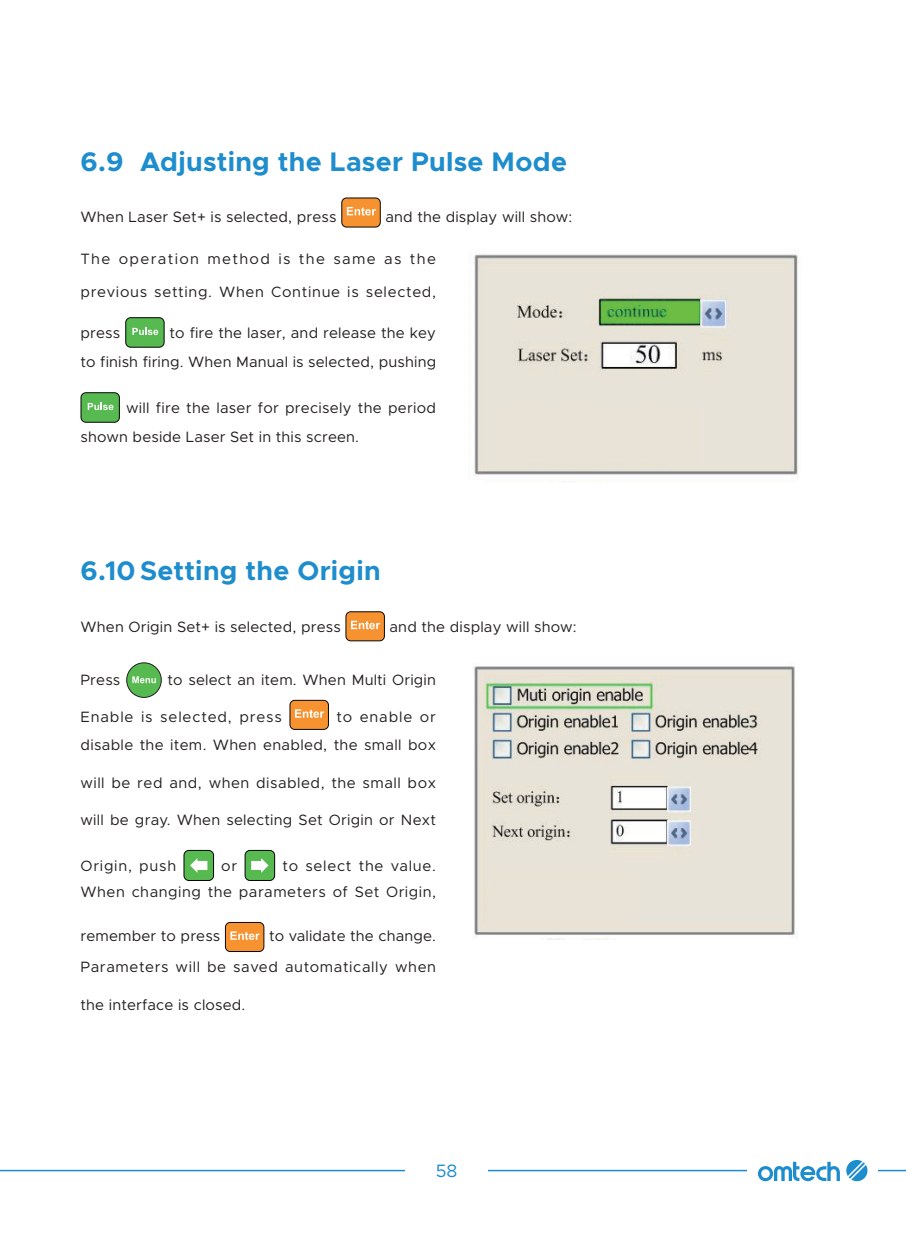
<style>
.page{position:relative;width:906px;height:1238px;background:#fff}
.page>*{position:absolute;margin:0;border:0;box-sizing:border-box;transform-origin:0 0}
.t1{font:700 27px "Metropolis";letter-spacing:.01em;color:#1e8dcd}
.t2{font:18px "Metropolis";color:#1e8dcd}
.t3{font:15px/29.7px "Metropolis";letter-spacing:.015em;color:#231f20;text-align:right}
.t4{font:15px/26.4px "Metropolis";letter-spacing:.035em;color:#231f20;text-align:right}
.t5{font:15px/31px "Metropolis";letter-spacing:.04em;color:#231f20;text-align:right}
.t6{font:15px "Metropolis";letter-spacing:.045em;color:#231f20}
.t7{font:15px "Metropolis";letter-spacing:.09em;color:#231f20}
.t8{font:15px "Metropolis";letter-spacing:.055em;color:#231f20}
.t9{font:15px "Metropolis";letter-spacing:.05em;color:#231f20}
</style>
<div class="page">
<hr style="left:0;top:1169px;width:906px;height:2px;background:#1e8dcd">
<div style="left:747px;top:1149px;width:131px;height:42px;background:#fff"></div>
<svg style="left:758px;top:1161px;width:82px;height:20px"></svg>
<svg style="left:846px;top:1160px;width:21px;height:21px"></svg>
<div style="left:405px;top:1161px;width:83px;height:18px;background:#fff"></div>
<img style="left:474px;top:250px;width:325px;height:232px">
<div style="left:496px;top:406px;width:207px;height:56px;background:#e9e3d7"></div>
<svg style="left:341px;top:197px;width:40px;height:30px"></svg>
<svg style="left:125px;top:317px;width:40px;height:31px"></svg>
<svg style="left:80px;top:392px;width:40px;height:31px"></svg>
<svg style="left:345px;top:611px;width:40px;height:30px"></svg>
<img style="left:473px;top:666px;width:324px;height:273px">
<div style="left:489px;top:868px;width:148px;height:59px;background:#e9e3d7"></div>
<svg style="left:126px;top:662px;width:36px;height:36px"></svg>
<svg style="left:289px;top:699px;width:40px;height:31px"></svg>
<svg style="left:183px;top:849px;width:31px;height:32px"></svg>
<svg style="left:244px;top:849px;width:31px;height:32px"></svg>
<svg style="left:225px;top:922px;width:39px;height:30px"></svg>
<h1 class="t1" style="left:80px;top:144px;width:488px">6.9 Adjusting the Laser Pulse Mode</h1>
<p class="t3" style="left:80px;top:202px;width:258px">When Laser Set+ is selected, press</p>
<p class="t3" style="left:385px;top:202px;width:188px">and the display will show:</p>
<p class="t7" style="left:80px;top:249px;width:357px">The operation method is the same as the</p>
<p class="t6" style="left:80px;top:282px;width:357px">previous setting. When Continue is selected,</p>
<p class="t3" style="left:80px;top:317px;width:41px">press</p>
<p class="t3" style="left:80px;top:317px;width:357px">to fire the laser, and release the key<br>to finish firing. When Manual is selected, pushing</p>
<p class="t3" style="left:80px;top:392px;width:357px;text-align:left;text-indent:46px">will fire the laser for precisely the period shown beside Laser Set in this screen.</p>
<h1 class="t1" style="left:80px;top:553px;width:302px">6.10 Setting the Origin</h1>
<p class="t3" style="left:80px;top:611px;width:262px">When Origin Set+ is selected, press</p>
<p class="t3" style="left:389px;top:611px;width:188px">and the display will show:</p>
<p class="t3" style="left:80px;top:665px;width:41px">Press</p>
<p class="t3" style="left:168px;top:665px;width:270px">to select an item. When Multi Origin</p>
<p class="t8" style="left:80px;top:707px;width:203px">Enable is selected, press</p>
<p class="t3" style="left:80px;top:702px;width:357px;line-height:28.5px">to enable or<br>disable the item. When enabled, the small box</p>
<p class="t4" style="left:80px;top:769px;width:357px">will be red and, when disabled, the small box</p>
<p class="t3" style="left:80px;top:805px;width:357px">will be gray. When selecting Set Origin or Next</p>
<p class="t9" style="left:80px;top:856px;width:97px">Origin, push</p>
<p class="t3" style="left:221px;top:850px;width:17px">or</p>
<p class="t4" style="left:80px;top:852px;width:357px">to select the value.<br>When changing the parameters of Set Origin,</p>
<p class="t3" style="left:80px;top:921px;width:141px">remember to press</p>
<p class="t5" style="left:80px;top:920px;width:357px">to validate the change.<br>Parameters will be saved automatically when</p>
<p class="t3" style="left:80px;top:989px;width:166px">the interface is closed.</p>
<p class="t2" style="left:436px;top:1159px;width:23px">58</p>
</div>
